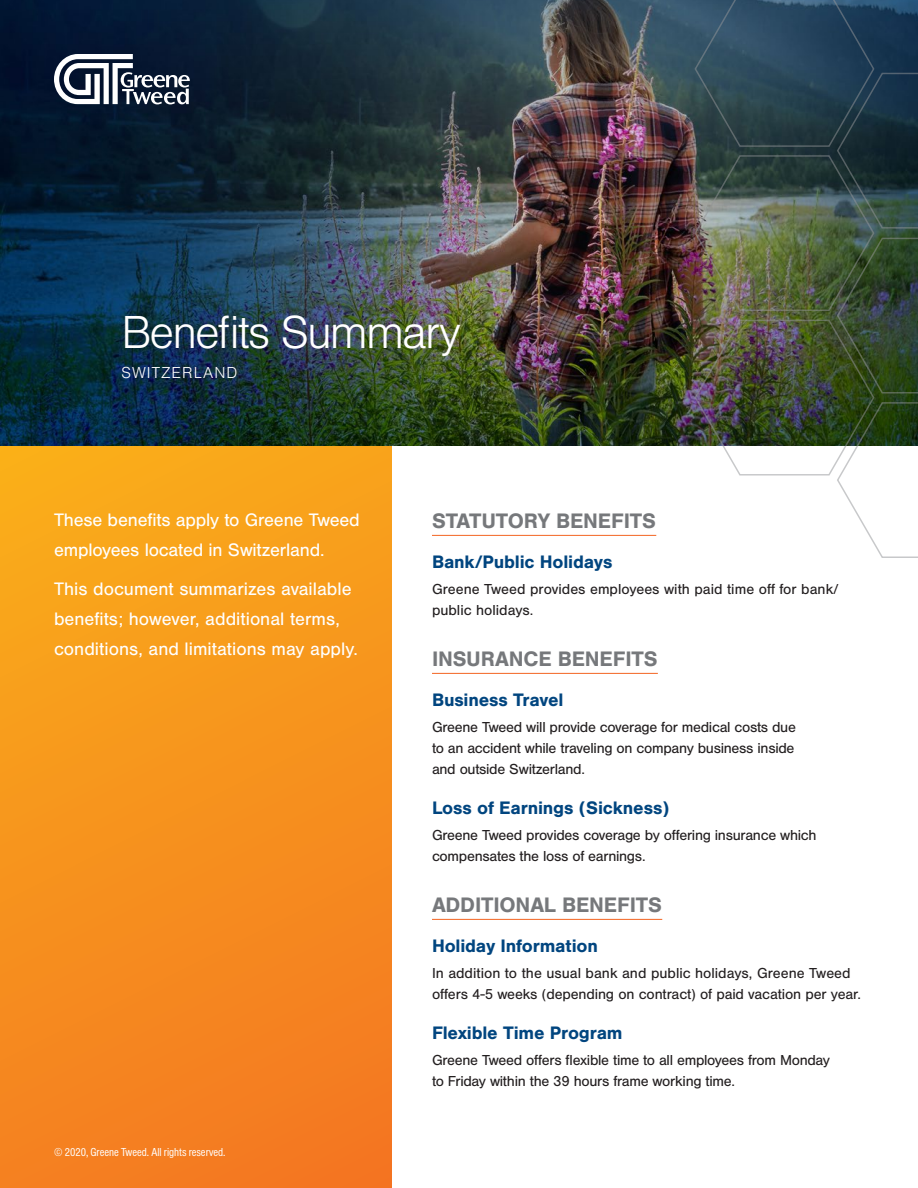
<style>
.page{position:relative;width:918px;height:1188px;background:#fff}
.page>*{position:absolute;margin:0;border:0;box-sizing:border-box;transform-origin:0 0}
.t1{font:300 48px "Nimbus San";letter-spacing:-.04em;color:#fff}
.Benefit_head{font:700 21.75px "Nimbus San";letter-spacing:-.01em;color:#76787b}
.t2{font:18.75px/30px "Nimbus San";color:#fff}
.Subheads{font:700 18.75px "Nimbus San";letter-spacing:-.01em;color:#01457f}
.t3{font:300 16.5px "Nimbus San";letter-spacing:.06em;color:#fff}
.body_text{font:15px/21px "Nimbus San";letter-spacing:-.02em;color:#231f20}
.body_text-2{font:15px/21px "Nimbus San";color:#231f20}
.Disclaimer{font:12px "Nimbus San Con";color:#fff}
</style>
<div class="page">
<div style="left:0;top:446px;width:392px;height:742px;background:linear-gradient(to bottom,#f9aa1a,#f47a21)"></div>
<img style="left:0;top:0;width:694px;height:446px">
<svg style="left:54px;top:54px;width:136px;height:50px"></svg>
<img style="left:694px;top:0;width:224px;height:558px">
<hr style="left:432px;top:535px;width:224px;height:1px;background:#f36421">
<hr style="left:432px;top:673px;width:226px;height:1px;background:#f36421">
<hr style="left:432px;top:919px;width:230px;height:1px;background:#f36421">
<p class="t1" style="left:122px;top:307px;width:341px">Benefits Summary</p>
<p class="t3" style="left:122px;top:364px;width:117px">SWITZERLAND</p>
<p class="t2" style="left:54px;top:505px;width:307px">These benefits apply to Greene Tweed employees located in Switzerland.</p>
<p class="t2" style="left:54px;top:574px;width:306px">This document summarizes available benefits; however, additional terms, conditions, and limitations may apply.</p>
<p class="Disclaimer" style="left:54px;top:1145px;width:173px">© 2020, Greene Tweed. All rights reserved.</p>
<p class="Benefit_head" style="left:432px;top:508px;width:226px">STATUTORY BENEFITS</p>
<p class="Subheads" style="left:432px;top:551px;width:182px">Bank/Public Holidays</p>
<p class="body_text-2" style="left:432px;top:578px;width:409px">Greene Tweed provides employees with paid time off for bank/ public holidays.</p>
<p class="Benefit_head" style="left:432px;top:646px;width:227px">INSURANCE BENEFITS</p>
<p class="Subheads" style="left:432px;top:689px;width:133px">Business Travel</p>
<p class="body_text" style="left:432px;top:716px;width:366px;text-align:justify">Greene Tweed will provide coverage for medical costs due to an accident while traveling on company business inside and outside Switzerland.</p>
<p class="Subheads" style="left:432px;top:797px;width:239px">Loss of Earnings (Sickness)</p>
<p class="body_text" style="left:432px;top:824px;width:386px">Greene Tweed provides coverage by offering insurance which compensates the loss of earnings.</p>
<p class="Benefit_head" style="left:432px;top:892px;width:232px">ADDITIONAL BENEFITS</p>
<p class="Subheads" style="left:432px;top:935px;width:167px">Holiday Information</p>
<p class="body_text" style="left:432px;top:962px;width:431px">In addition to the usual bank and public holidays, Greene Tweed offers 4-5 weeks (depending on contract) of paid vacation per year.</p>
<p class="Subheads" style="left:432px;top:1022px;width:192px">Flexible Time Program</p>
<p class="body_text" style="left:432px;top:1049px;width:400px">Greene Tweed offers flexible time to all employees from Monday to Friday within the 39 hours frame working time.</p>
</div>
